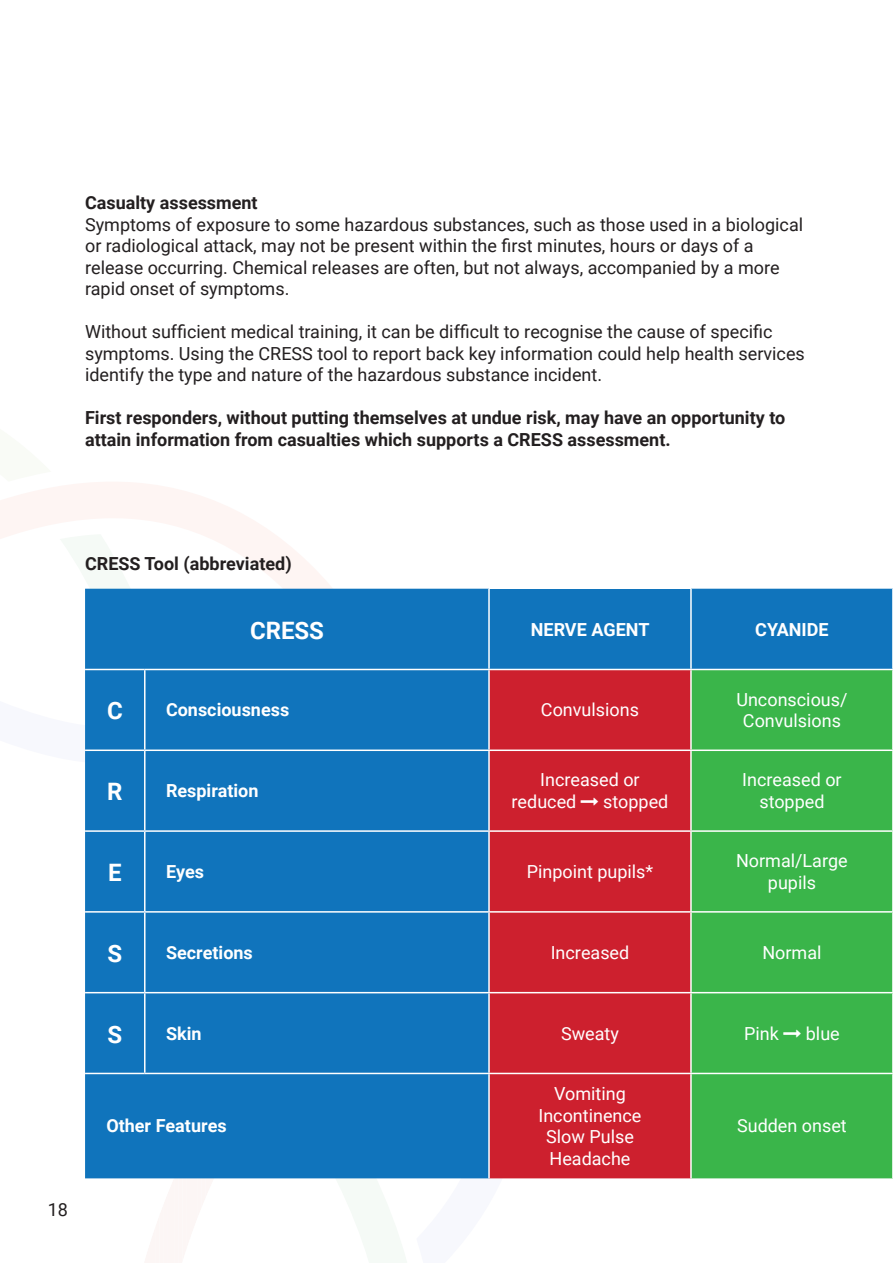
<style>
.page{position:relative;width:893px;height:1263px;background:#fff}
.page>*{position:absolute;margin:0;border:0;box-sizing:border-box;transform-origin:0 0}
.t1{font:700 24px "Roboto";color:#fff}
.t2{font:18px/21.6px "Roboto";color:#231f20}
.t3{font:18px/21.6px "Roboto";color:#fff;text-align:center}
.t4{font:700 18px/21.6px "Roboto";color:#231f20}
.t5{font:700 18px "Roboto";color:#fff}
</style>
<div class="page">
<svg style="left:0;top:482px;width:405px;height:107px"></svg>
<svg style="left:144px;top:1178px;width:120px;height:1px"></svg>
<div style="left:85px;top:589px;width:807px;height:589px;background:#1074bc"></div>
<div style="left:489px;top:589px;width:202px;height:80px;background:#1074bc"></div>
<svg style="left:490px;top:913px;width:402px;height:265px;background:#846a3c"></svg>
<hr style="left:488px;top:589px;width:2px;height:80px;background:#fff">
<hr style="left:690px;top:589px;width:2px;height:80px;background:#fff">
<hr style="left:85px;top:669px;width:60px;height:1px;background:#fff">
<hr style="left:145px;top:669px;width:344px;height:1px;background:#fff">
<hr style="left:144px;top:670px;width:2px;height:79px;background:#fff">
<hr style="left:488px;top:670px;width:2px;height:79px;background:#fff">
<hr style="left:85px;top:749px;width:60px;height:2px;background:#fff">
<hr style="left:145px;top:749px;width:344px;height:2px;background:#fff">
<hr style="left:144px;top:751px;width:2px;height:79px;background:#fff">
<hr style="left:488px;top:751px;width:2px;height:79px;background:#fff">
<hr style="left:85px;top:830px;width:60px;height:2px;background:#fff">
<hr style="left:145px;top:830px;width:344px;height:2px;background:#fff">
<hr style="left:144px;top:832px;width:2px;height:79px;background:#fff">
<hr style="left:488px;top:832px;width:2px;height:79px;background:#fff">
<hr style="left:85px;top:911px;width:60px;height:2px;background:#fff">
<hr style="left:145px;top:911px;width:344px;height:2px;background:#fff">
<hr style="left:144px;top:913px;width:2px;height:79px;background:#fff">
<hr style="left:488px;top:913px;width:2px;height:79px;background:#fff">
<hr style="left:690px;top:913px;width:2px;height:79px;background:#fff">
<hr style="left:85px;top:992px;width:60px;height:1px;background:#fff">
<hr style="left:145px;top:992px;width:344px;height:1px;background:#fff">
<hr style="left:144px;top:993px;width:2px;height:80px;background:#fff">
<hr style="left:489px;top:992px;width:202px;height:1px;background:#fff">
<hr style="left:488px;top:993px;width:2px;height:80px;background:#fff">
<hr style="left:691px;top:992px;width:202px;height:1px;background:#fff">
<hr style="left:690px;top:993px;width:2px;height:80px;background:#fff">
<hr style="left:85px;top:1073px;width:60px;height:1px;background:#fff">
<hr style="left:145px;top:1073px;width:344px;height:1px;background:#fff">
<hr style="left:489px;top:1073px;width:202px;height:1px;background:#fff">
<hr style="left:488px;top:1074px;width:2px;height:104px;background:#fff">
<hr style="left:691px;top:1073px;width:202px;height:1px;background:#fff">
<hr style="left:690px;top:1074px;width:2px;height:104px;background:#fff">
<svg style="left:489px;top:669px;width:404px;height:244px;background:#876e42"></svg>
<svg style="left:783px;top:1029px;width:18px;height:8px"></svg>
<p class="t4" style="left:85px;top:191px;width:174px">Casualty assessment</p>
<p class="t2" style="left:85px;top:213px;width:720px">Symptoms of exposure to some hazardous substances, such as those used in a biological or radiological attack, may not be present within the first minutes, hours or days of a release occurring. Chemical releases are often, but not always, accompanied by a more rapid onset of symptoms.</p>
<p class="t2" style="left:85px;top:320px;width:721px">Without sufficient medical training, it can be difficult to recognise the cause of specific symptoms. Using the CRESS tool to report back key information could help health services identify the type and nature of the hazardous substance incident.</p>
<p class="t4" style="left:85px;top:406px;width:702px">First responders, without putting themselves at undue risk, may have an opportunity to attain information from casualties which supports a CRESS assessment.</p>
<p class="t4" style="left:85px;top:552px;width:208px">CRESS Tool (abbreviated)</p>
<h1 class="t1" style="left:250px;top:613px;width:76px">CRESS</h1>
<p class="t5" style="left:531px;top:616px;width:120px">NERVE AGENT</p>
<p class="t5" style="left:755px;top:616px;width:75px">CYANIDE</p>
<h1 class="t1" style="left:107px;top:694px;width:17px">C</h1>
<p class="t5" style="left:166px;top:697px;width:125px">Consciousness</p>
<p class="t3" style="left:541px;top:698px;width:100px">Convulsions</p>
<p class="t3" style="left:736px;top:688px;width:113px">Unconscious/<br>Convulsions</p>
<h1 class="t1" style="left:107px;top:775px;width:17px">R</h1>
<p class="t5" style="left:166px;top:778px;width:94px">Respiration</p>
<p class="t3" style="left:512px;top:768px;width:130px;text-align:left;text-indent:29px">Increased or reduced</p>
<p class="t3" style="left:603px;top:790px;width:67px">stopped</p>
<p class="t3" style="left:742px;top:768px;width:101px">Increased or stopped</p>
<h1 class="t1" style="left:108px;top:856px;width:15px">E</h1>
<p class="t5" style="left:166px;top:859px;width:40px">Eyes</p>
<p class="t3" style="left:527px;top:860px;width:128px">Pinpoint pupils*</p>
<p class="t3" style="left:736px;top:849px;width:113px">Normal/Large pupils</p>
<h1 class="t1" style="left:108px;top:936px;width:16px">S</h1>
<p class="t5" style="left:166px;top:940px;width:88px">Secretions</p>
<p class="t3" style="left:551px;top:941px;width:80px">Increased</p>
<p class="t3" style="left:762px;top:941px;width:61px">Normal</p>
<p class="t2" style="left:48px;top:1198px;width:22px">18</p>
<h1 class="t1" style="left:108px;top:1017px;width:16px">S</h1>
<p class="t5" style="left:166px;top:1020px;width:37px">Skin</p>
<p class="t3" style="left:561px;top:1022px;width:59px">Sweaty</p>
<p class="t3" style="left:744px;top:1022px;width:36px">Pink</p>
<p class="t3" style="left:806px;top:1022px;width:35px">blue</p>
<p class="t5" style="left:106px;top:1113px;width:122px">Other Features</p>
<p class="t3" style="left:538px;top:1082px;width:105px">Vomiting<br>Incontinence<br>Slow Pulse<br>Headache</p>
<p class="t3" style="left:737px;top:1114px;width:111px">Sudden onset</p>
</div>
